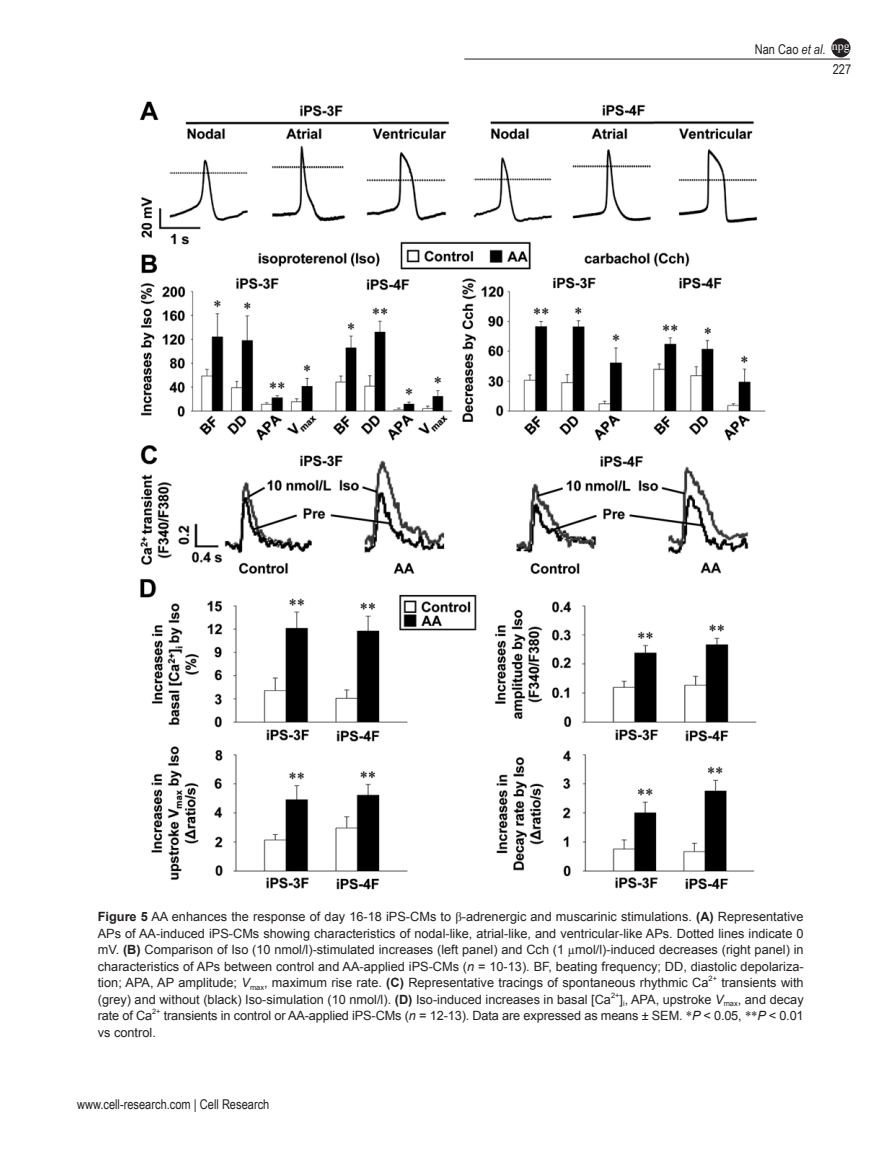
<style>
.page{position:relative;width:893px;height:1170px;background:#fff}
.page>*{position:absolute;margin:0;border:0;box-sizing:border-box;transform-origin:0 0}
.t1{font:13.5px "Arial Narrow";color:#231f20}
.t2{font:12.75px/16.5px "Arial";color:#231f20;text-align:justify}
.t3{font:12px "Times New Roman";color:#fff}
.t4{font:7.5px "Arial";color:#231f20}
.s1{font-style:italic}
.s2{font-weight:700}
.s3{font-family:"Times New Roman"}
</style>
<div class="page">
<hr style="left:464px;top:59px;width:386px;height:1px;background:#231f20">
<div style="left:832px;top:39px;width:18px;height:18px;background:#231f20;border-radius:50%"></div>
<div style="left:831px;top:38px;width:19px;height:19px;border:2px solid #231f20;border-radius:50%"></div>
<img style="left:139px;top:101px;width:627px;height:789px">
<p class="t1" style="left:755px;top:40px;width:72px">Nan Cao <span class="s1">et al</span>.</p>
<p class="t3" style="left:832px;top:38px;width:19px">npg</p>
<p class="t1" style="left:833px;top:59px;width:20px">227</p>
<p class="t2" style="left:98px;top:908px;width:707px"><span class="s2">Figure 5</span> AA enhances the response of day 16-18 iPS-CMs to <span class="s3">β</span>-adrenergic and muscarinic stimulations. <span class="s2">(A)</span> Representative APs of AA-induced iPS-CMs showing characteristics of nodal-like, atrial-like, and ventricular-like APs. Dotted lines indicate 0 mV. <span class="s2">(B)</span> Comparison of Iso (10 nmol/l)-stimulated increases (left panel) and Cch (1 <span class="s3">µ</span>mol/l)-induced decreases (right panel) in characteristics of APs between control and AA-applied iPS-CMs (<span class="s1">n</span> = 10-13). BF, beating frequency; DD, diastolic depolariza&shy;tion; APA, AP amplitude; <span class="s1">V</span><sub>max</sub>, maximum rise rate. <span class="s2">(C)</span> Representative tracings of spontaneous rhythmic Ca</p>
<p class="t4" style="left:709px;top:973px;width:10px">2+</p>
<p class="t2" style="left:721px;top:974px;width:84px">transients with</p>
<p class="t2" style="left:98px;top:991px;width:515px">(grey) and without (black) Iso-simulation (10 nmol/l). <span class="s2">(D)</span> Iso-induced increases in basal [Ca</p>
<p class="t4" style="left:611px;top:990px;width:10px">2+</p>
<p class="t2" style="left:619px;top:991px;width:186px">]<sub>i</sub>, APA, upstroke <span class="s1">V</span><sub>max</sub>, and decay</p>
<p class="t2" style="left:98px;top:1007px;width:56px">rate of Ca</p>
<p class="t4" style="left:152px;top:1006px;width:10px">2+</p>
<p class="t2" style="left:164px;top:1007px;width:641px">transients in control or AA-applied iPS-CMs (<span class="s1">n</span> = 12-13). Data are expressed as means ± SEM. <span class="s3">*</span><span class="s1">P</span> &lt; 0.05, <span class="s3">**</span><span class="s1">P</span> &lt; 0.01</p>
<p class="t2" style="left:98px;top:1024px;width:60px">vs control.</p>
<p class="t1" style="left:77px;top:1094px;width:194px">www.cell-research.com | Cell Research</p>
</div>
